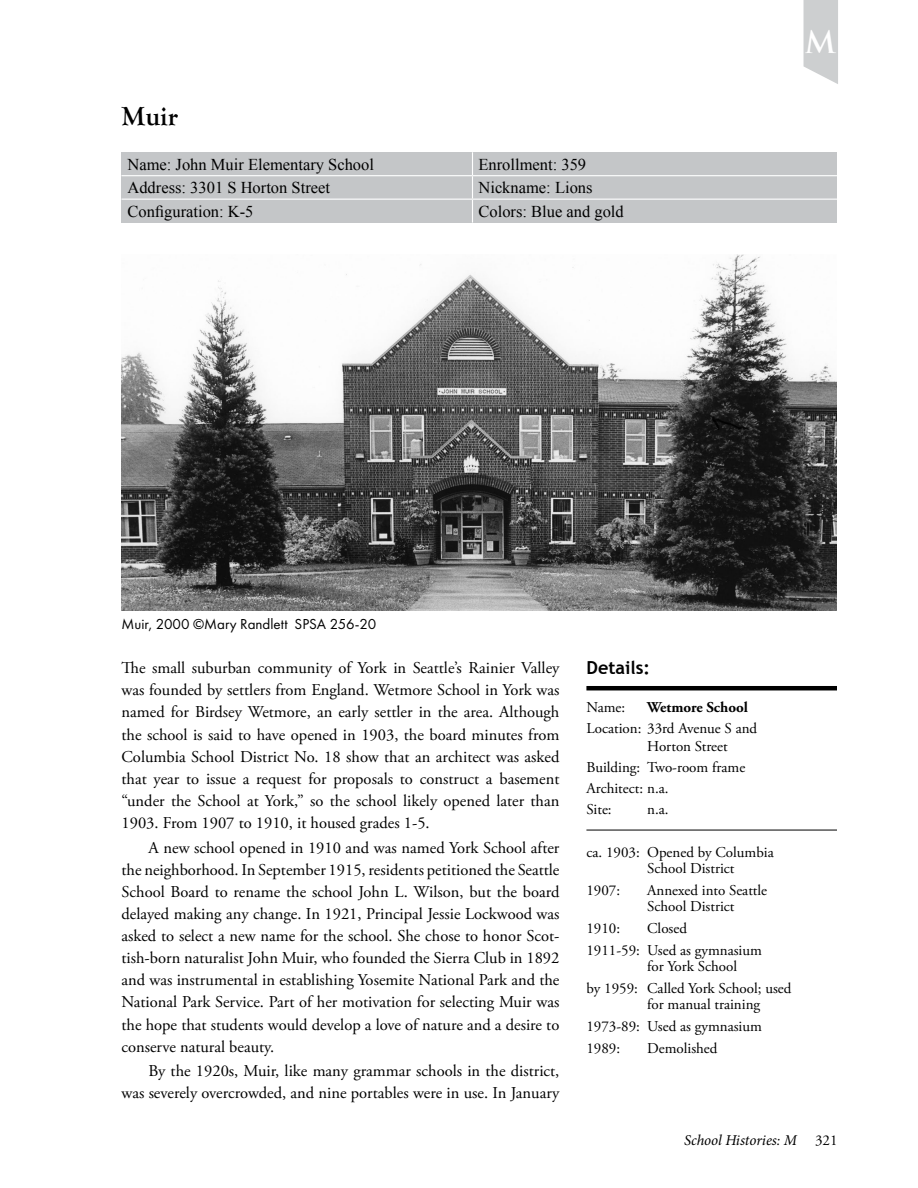
<style>
.page{position:relative;width:918px;height:1188px;background:#fff}
.page>*{position:absolute;margin:0;border:0;box-sizing:border-box;transform-origin:0 0}
.t1{font:600 30px "Trajan Pro 3";color:#fff}
.t2{font:700 27px "Goudy Old Style T";color:#000}
.t3{font:700 18px "Trebuchet MS";color:#000}
.t4{font:16.5px/22.2px "Adobe Garamond Pro";color:#000;text-align:justify}
.t5{font:16.5px "Times New Roman";color:#000}
.t6{font:15px/16.2px "Adobe Garamond Pro";color:#000}
.t7{font:15px "Futura PT";color:#000}
.t8{font:italic 15px "Minion Pro";letter-spacing:-.01em;color:#000}
.t9{font:700 15px "Adobe Garamond Pro";color:#000}
.s1{font-family:"Adobe Garamond Pro";font-style:normal}
</style>
<div class="page">
<svg style="left:804px;top:0;width:34px;height:84px;background:#d2d3d4"></svg>
<div style="left:122px;top:152px;width:715px;height:71px;background:#c4c6c8"></div>
<hr style="left:122px;top:175px;width:350px;height:1px;background:#fff">
<hr style="left:472px;top:175px;width:366px;height:1px;background:#fff">
<hr style="left:122px;top:199px;width:350px;height:1px;background:#fff">
<hr style="left:472px;top:199px;width:366px;height:1px;background:#fff">
<svg style="left:472px;top:152px;width:1px;height:71px"></svg>
<hr style="left:586px;top:686px;width:251px;height:4px;background:#000">
<hr style="left:586px;top:830px;width:251px;height:1px;background:#000">
<img style="left:122px;top:255px;width:715px;height:355px">
<h1 class="t2" style="left:122px;top:101px;width:58px">Muir</h1>
<p class="t5" style="left:128px;top:153px;width:248px">Name: John Muir Elementary School</p>
<p class="t5" style="left:479px;top:153px;width:109px">Enrollment: 359</p>
<p class="t5" style="left:128px;top:177px;width:204px">Address: 3301 S Horton Street</p>
<p class="t5" style="left:479px;top:177px;width:116px">Nickname: Lions</p>
<p class="t5" style="left:128px;top:200px;width:128px">Configuration: K-5</p>
<p class="t5" style="left:479px;top:200px;width:147px">Colors: Blue and gold</p>
<h1 class="t1" style="left:805px;top:21px;width:33px">M</h1>
<p class="t7" style="left:122px;top:615px;width:256px">Muir, 2000 ©Mary Randlett SPSA 256-20</p>
<p class="t4" style="left:122px;top:657px;width:439px">The small suburban community of York in Seattle’s Rainier Valley was founded by settlers from England. Wetmore School in York was named for Birdsey Wetmore, an early settler in the area. Although the school is said to have opened in 1903, the board minutes from Columbia School District No. 18 show that an architect was asked that year to issue a request for proposals to construct a basement “under the School at York,” so the school likely opened later than 1903. From 1907 to 1910, it housed grades 1-5.</p>
<p class="t4" style="left:122px;top:837px;width:439px;text-indent:27px">A new school opened in 1910 and was named York School after the neighborhood. In September 1915, residents petitioned the Seattle School Board to rename the school John L. Wilson, but the board delayed making any change. In 1921, Principal Jessie Lockwood was asked to select a new name for the school. She chose to honor Scot&shy;tish-born naturalist John Muir, who founded the Sierra Club in 1892 and was instrumental in establishing Yosemite National Park and the National Park Service. Part of her motivation for selecting Muir was the hope that students would develop a love of nature and a desire to conserve natural beauty.</p>
<p class="t4" style="left:122px;top:1061px;width:439px;text-align:right">By the 1920s, Muir, like many grammar schools in the district, was severely overcrowded, and nine portables were in use. In January</p>
<h2 class="t3" style="left:586px;top:657px;width:65px">Details:</h2>
<p class="t6" style="left:586px;top:700px;width:40px">Name:</p>
<p class="t9" style="left:647px;top:699px;width:102px">Wetmore School</p>
<p class="t6" style="left:586px;top:721px;width:172px">Location: 33rd Avenue S and</p>
<p class="t6" style="left:647px;top:739px;width:82px">Horton Street</p>
<p class="t6" style="left:586px;top:760px;width:55px">Building:</p>
<p class="t6" style="left:647px;top:760px;width:100px">Two-room frame</p>
<p class="t6" style="left:586px;top:781px;width:84px">Architect: n.a.</p>
<p class="t6" style="left:586px;top:802px;width:27px">Site:</p>
<p class="t6" style="left:647px;top:802px;width:23px">n.a.</p>
<p class="t6" style="left:586px;top:845px;width:55px">ca. 1903:</p>
<p class="t6" style="left:647px;top:845px;width:128px">Opened by Columbia<br>School District</p>
<p class="t6" style="left:586px;top:883px;width:35px">1907:</p>
<p class="t6" style="left:647px;top:883px;width:122px">Annexed into Seattle<br>School District</p>
<p class="t6" style="left:586px;top:921px;width:35px">1910:</p>
<p class="t6" style="left:647px;top:921px;width:41px">Closed</p>
<p class="t6" style="left:586px;top:943px;width:55px">1911-59:</p>
<p class="t6" style="left:647px;top:943px;width:116px">Used as gymnasium for York School</p>
<p class="t6" style="left:586px;top:981px;width:53px">by 1959:</p>
<p class="t6" style="left:647px;top:981px;width:146px">Called York School; used for manual training</p>
<p class="t6" style="left:586px;top:1019px;width:55px">1973-89:</p>
<p class="t6" style="left:647px;top:1019px;width:116px">Used as gymnasium</p>
<p class="t6" style="left:586px;top:1041px;width:35px">1989:</p>
<p class="t6" style="left:647px;top:1041px;width:72px">Demolished</p>
<p class="t8" style="left:684px;top:1130px;width:155px">School Histories: M <span class="s1">321</span></p>
</div>
